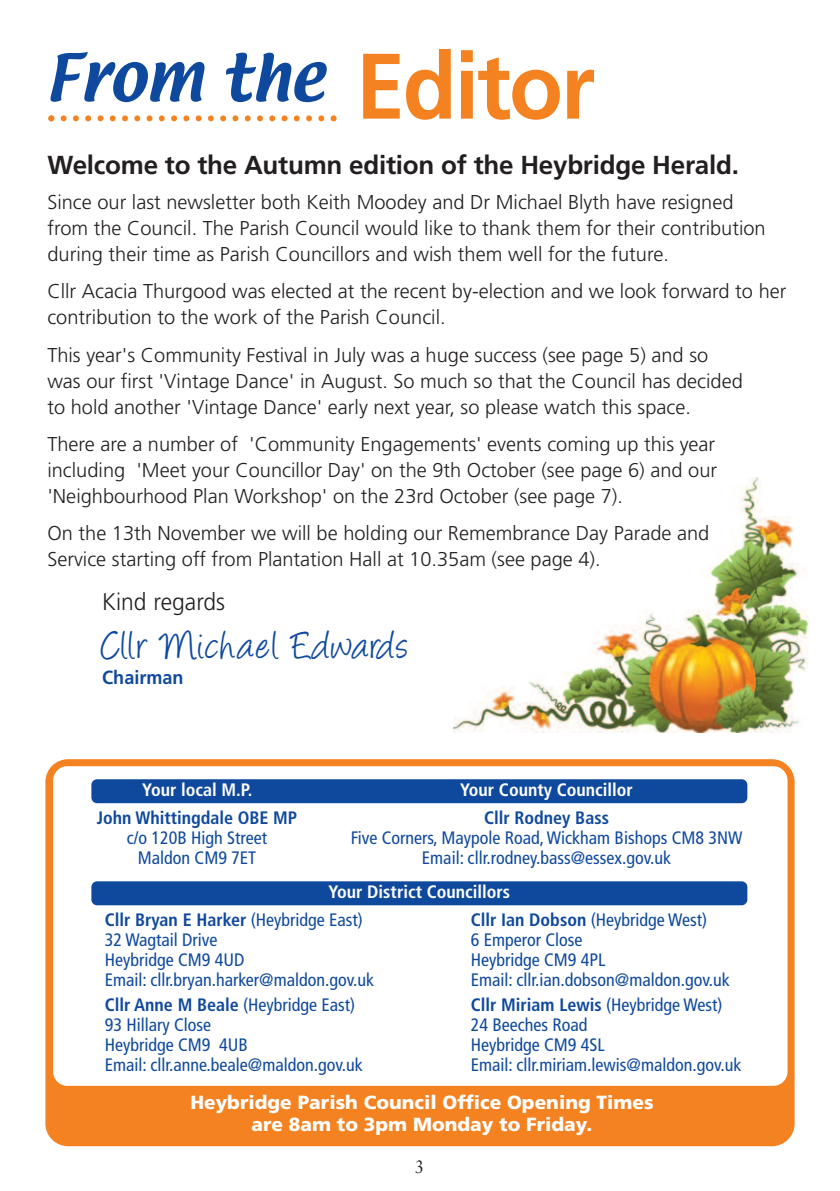
<style>
.page{position:relative;width:840px;height:1191px;background:#fff}
.page>*{position:absolute;margin:0;border:0;box-sizing:border-box;transform-origin:0 0}
.t1{font:58px "Textile";color:#0f499d}
.t2{font:46px "Angelina";letter-spacing:.035em;color:#0f499d;scale:.95 1}
.t3{font:700 26px "Frutiger";letter-spacing:-.01em;color:#231f20}
.t4{font:300 24px "Frutiger";color:#231f20;scale:.95 1}
.t5{font:300 20px/26px "Frutiger";color:#231f20}
.t6{font:900 19px/21.8px "Frutiger";color:#fff;text-align:center}
.t7{font:700 19px "Frutiger";color:#0f499d;scale:.95 1}
.t8{font:condensed 18px/20px "Frutiger";color:#0f499d}
.t9{font:700 condensed 18px/27.4px "Frutiger";color:#fff}
.t10{font:700 condensed 18px "Frutiger";color:#0f499d}
.t11{font:18px "Sabon";color:#231f20;scale:.9 1}
.s1{font-family:"Frutiger";font-weight:700;font-size:92.8px;color:#f58220}
.s2{color:#0f499d}
.s3{font-weight:400;color:#0f499d}
.s4{font-weight:700}
</style>
<div class="page">
<img style="left:453px;top:478px;width:355px;height:254px">
<hr style="left:0;top:0;width:1px;height:1191px;background:#0f499d">
<svg style="left:48px;top:115px;width:288px;height:6px"></svg>
<div style="left:45px;top:759px;width:749px;height:387px;background:#f58220;border-radius:23px"></div>
<div style="left:53px;top:766px;width:734px;height:319px;background:#fff;border-radius:14px"></div>
<div style="left:91px;top:881px;width:656px;height:24px;background:#0f499d;border-radius:6px"></div>
<div style="left:91px;top:779px;width:656px;height:24px;background:#0f499d;border-radius:6px"></div>
<h1 class="t1" style="left:45px;top:47px;width:551px">From the <span class="s1">Editor</span></h1>
<h3 class="t3" style="left:47px;top:155px;width:692px">Welcome to the Autumn edition of the Heybridge Herald.</h3>
<p class="t5" style="left:47px;top:190px;width:719px">Since our last newsletter both Keith Moodey and Dr Michael Blyth have resigned from the Council. The Parish Council would like to thank them for their contribution during their time as Parish Councillors and wish them well for the future.</p>
<p class="t5" style="left:47px;top:280px;width:740px">Cllr Acacia Thurgood was elected at the recent by-election and we look forward to her contribution to the work of the Parish Council.</p>
<p class="t5" style="left:47px;top:343px;width:696px">This year's Community Festival in July was a huge success (see page 5) and so was our first 'Vintage Dance' in August. So much so that the Council has decided to hold another 'Vintage Dance' early next year, so please watch this space.</p>
<p class="t5" style="left:47px;top:433px;width:671px;text-align:justify">There are a number of 'Community Engagements' events coming up this year including 'Meet your Councillor Day' on the 9th October (see page 6) and our 'Neighbourhood Plan Workshop' on the 23rd October (see page 7).</p>
<p class="t5" style="left:47px;top:522px;width:663px">On the 13th November we will be holding our Remembrance Day Parade and<br>Service starting off from Plantation Hall at 10.35am (see page 4).</p>
<p class="t4" style="left:102px;top:592px;width:131px">Kind regards</p>
<h2 class="t2" style="left:102px;top:613px;width:323px">Cllr Michael Edwards</h2>
<p class="t7" style="left:102px;top:669px;width:87px">Chairman</p>
<p class="t9" style="left:142px;top:777px;width:112px">Your local M.P.</p>
<p class="t10" style="left:97px;top:810px;width:202px">John Whittingdale OBE MP</p>
<p class="t8" style="left:127px;top:829px;width:142px;text-align:center">c/o 120B High Street<br>Maldon CM9 7ET</p>
<p class="t9" style="left:460px;top:777px;width:174px">Your County Councillor</p>
<p class="t10" style="left:484px;top:810px;width:126px">Cllr Rodney Bass</p>
<p class="t8" style="left:350px;top:829px;width:393px;text-align:center">Five Corners, Maypole Road,Wickham Bishops CM8 3NW<br>Email: cllr.rodney.bass@essex.gov.uk</p>
<p class="t9" style="left:105px;top:879px;width:406px;text-indent:223px">Your District Councillors<br><span class="s2">Cllr Bryan E Harker</span> <span class="s3">(Heybridge East)</span></p>
<p class="t8" style="left:105px;top:931px;width:270px">32 Wagtail Drive<br>Heybridge CM9 4UD<br>Email: cllr.bryan.harker@maldon.gov.uk</p>
<p class="t8" style="left:105px;top:996px;width:259px"><span class="s4">Cllr Anne M Beale</span> (Heybridge East)<br>93 Hillary Close<br>Heybridge CM9 4UB<br>Email: cllr.anne.beale@maldon.gov.uk</p>
<p class="t8" style="left:470px;top:910px;width:260px"><span class="s4">Cllr Ian Dobson</span> (Heybridge West)<br>6 Emperor Close<br>Heybridge CM9 4PL<br>Email: cllr.ian.dobson@maldon.gov.uk</p>
<p class="t8" style="left:470px;top:996px;width:272px"><span class="s4">Cllr Miriam Lewis</span> (Heybridge West)<br>24 Beeches Road<br>Heybridge CM9 4SL<br>Email: cllr.miriam.lewis@maldon.gov.uk</p>
<p class="t6" style="left:190px;top:1092px;width:464px">Heybridge Parish Council Office Opening Times are 8am to 3pm Monday to Friday.</p>
<p class="t11" style="left:414px;top:1159px;width:12px">3</p>
</div>
